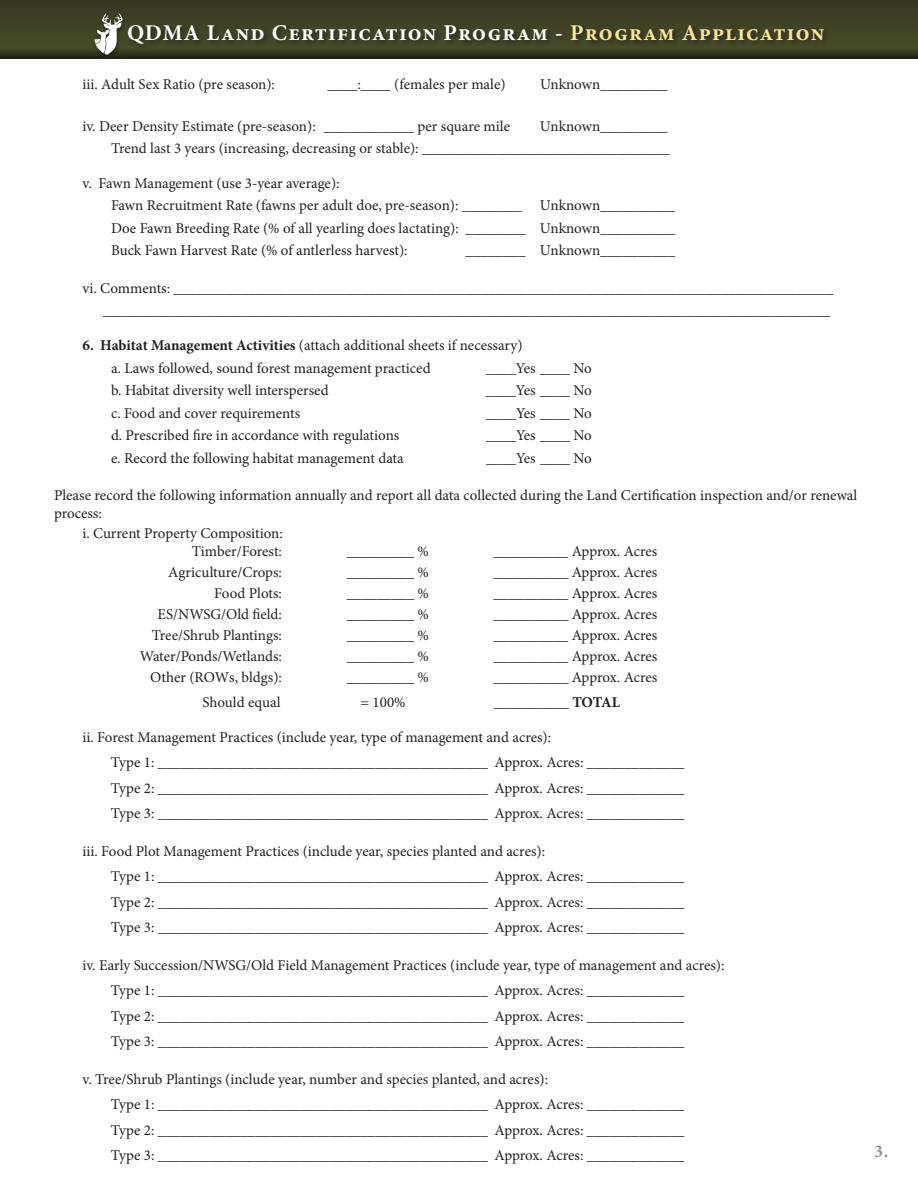
<style>
.page{position:relative;width:918px;height:1188px;background:#fff}
.page>*{position:absolute;margin:0;border:0;box-sizing:border-box;transform-origin:0 0}
.t1{font:700 22.5px "Minion Pro";letter-spacing:.05em;color:#fff}
.t2{font:700 18px "Minion Pro";color:#231f20}
.t3{font:15px/25.5px "Minion Pro";letter-spacing:-.005em;color:#231f20}
.t4{font:700 15px "Minion Pro";letter-spacing:-.02em;color:#231f20}
.s1{color:#f9e498}
.s2{font-weight:700}
</style>
<div class="page">
<svg style="left:0;top:0;width:918px;height:59px;background:#383a20"></svg>
<div style="left:91px;top:12px;width:35px;height:48px;background:#231f20;opacity:.75"></div>
<svg style="left:94px;top:13px;width:29px;height:42px"></svg>
<div style="left:125px;top:23px;width:705px;height:28px;background:#3f4225"></div>
<h1 class="t1" style="left:127px;top:25px;width:699px">QDMA Land Certification Program - <span class="s1">Program Application</span></h1>
<p class="t3" style="left:82px;top:72px;width:194px">iii. Adult Sex Ratio (pre season):</p>
<p class="t3" style="left:327px;top:72px;width:180px">____:____ (females per male)</p>
<p class="t3" style="left:540px;top:72px;width:129px">Unknown_________</p>
<p class="t3" style="left:82px;top:114px;width:429px">iv. Deer Density Estimate (pre-season): ____________ per square mile</p>
<p class="t3" style="left:111px;top:116px;width:560px;line-height:22.5px;text-align:right">Unknown_________<br>Trend last 3 years (increasing, decreasing or stable): _________________________________</p>
<p class="t3" style="left:111px;top:173px;width:566px;line-height:22.5px;text-indent:-28px">v. Fawn Management (use 3-year average):<br>Fawn Recruitment Rate (fawns per adult doe, pre-season): ________ Unknown__________ Doe Fawn Breeding Rate (% of all yearling does lactating): ________ Unknown__________ Buck Fawn Harvest Rate (% of antlerless harvest):</p>
<p class="t3" style="left:466px;top:239px;width:211px">________ Unknown__________</p>
<p class="t3" style="left:82px;top:278px;width:753px;line-height:22.5px;text-align:right">vi. Comments: ________________________________________________________________________________________ _________________________________________________________________________________________________</p>
<p class="t3" style="left:111px;top:336px;width:413px;line-height:22.5px;text-indent:-28px"><span class="s2">6. Habitat Management Activities</span> (attach additional sheets if necessary) a. Laws followed, sound forest management practiced</p>
<p class="t3" style="left:486px;top:357px;width:107px">____Yes ____ No</p>
<p class="t3" style="left:111px;top:379px;width:219px">b. Habitat diversity well interspersed</p>
<p class="t3" style="left:486px;top:379px;width:107px">____Yes ____ No</p>
<p class="t3" style="left:111px;top:402px;width:191px">c. Food and cover requirements</p>
<p class="t3" style="left:486px;top:402px;width:107px">____Yes ____ No</p>
<p class="t3" style="left:111px;top:424px;width:290px">d. Prescribed fire in accordance with regulations</p>
<p class="t3" style="left:486px;top:424px;width:107px">____Yes ____ No</p>
<p class="t3" style="left:111px;top:447px;width:294px">e. Record the following habitat management data</p>
<p class="t3" style="left:486px;top:447px;width:107px">____Yes ____ No</p>
<p class="t3" style="left:54px;top:488px;width:805px;line-height:18px">Please record the following information annually and report all data collected during the Land Certification inspection and/or renewal process:</p>
<p class="t3" style="left:82px;top:525px;width:202px;line-height:18px;text-align:right">i. Current Property Composition:<br>Timber/Forest:</p>
<p class="t3" style="left:347px;top:540px;width:84px">_________ %</p>
<p class="t3" style="left:493px;top:540px;width:165px">__________ Approx. Acres</p>
<p class="t3" style="left:168px;top:561px;width:115px">Agriculture/Crops:</p>
<p class="t3" style="left:347px;top:561px;width:84px">_________ %</p>
<p class="t3" style="left:494px;top:561px;width:165px">__________ Approx. Acres</p>
<p class="t3" style="left:214px;top:582px;width:69px">Food Plots:</p>
<p class="t3" style="left:347px;top:582px;width:84px">_________ %</p>
<p class="t3" style="left:493px;top:582px;width:165px">__________ Approx. Acres</p>
<p class="t3" style="left:158px;top:603px;width:126px">ES/NWSG/Old field:</p>
<p class="t3" style="left:347px;top:603px;width:84px">_________ %</p>
<p class="t3" style="left:494px;top:603px;width:165px">__________ Approx. Acres</p>
<p class="t3" style="left:152px;top:624px;width:132px">Tree/Shrub Plantings:</p>
<p class="t3" style="left:347px;top:624px;width:84px">_________ %</p>
<p class="t3" style="left:493px;top:624px;width:165px">__________ Approx. Acres</p>
<p class="t3" style="left:140px;top:645px;width:144px">Water/Ponds/Wetlands:</p>
<p class="t3" style="left:347px;top:645px;width:84px">_________ %</p>
<p class="t3" style="left:493px;top:645px;width:165px">__________ Approx. Acres</p>
<p class="t3" style="left:150px;top:666px;width:133px">Other (ROWs, bldgs):</p>
<p class="t3" style="left:347px;top:666px;width:84px">_________ %</p>
<p class="t3" style="left:494px;top:666px;width:165px">__________ Approx. Acres</p>
<p class="t3" style="left:202px;top:691px;width:80px">Should equal</p>
<p class="t3" style="left:361px;top:691px;width:47px">= 100%</p>
<p class="t4" style="left:494px;top:697px;width:127px">__________ TOTAL</p>
<p class="t3" style="left:111px;top:725px;width:575px;text-indent:-28px">ii. Forest Management Practices (include year, type of management and acres):<br>Type 1: ____________________________________________ Approx. Acres: _____________ Type 2: ____________________________________________ Approx. Acres: _____________ Type 3: ____________________________________________ Approx. Acres: _____________</p>
<p class="t3" style="left:111px;top:839px;width:575px;text-indent:-28px">iii. Food Plot Management Practices (include year, species planted and acres):<br>Type 1: ____________________________________________ Approx. Acres: _____________ Type 2: ____________________________________________ Approx. Acres: _____________ Type 3: ____________________________________________ Approx. Acres: _____________</p>
<p class="t3" style="left:111px;top:953px;width:615px;text-indent:-28px">iv. Early Succession/NWSG/Old Field Management Practices (include year, type of management and acres):<br>Type 1: ____________________________________________ Approx. Acres: _____________<br>Type 2: ____________________________________________ Approx. Acres: _____________<br>Type 3: ____________________________________________ Approx. Acres: _____________</p>
<p class="t3" style="left:111px;top:1067px;width:575px;text-indent:-28px">v. Tree/Shrub Plantings (include year, number and species planted, and acres):<br>Type 1: ____________________________________________ Approx. Acres: _____________ Type 2: ____________________________________________ Approx. Acres: _____________ Type 3: ____________________________________________ Approx. Acres: _____________</p>
<p class="t2" style="left:875px;top:1145px;width:15px">3.</p>
</div>
